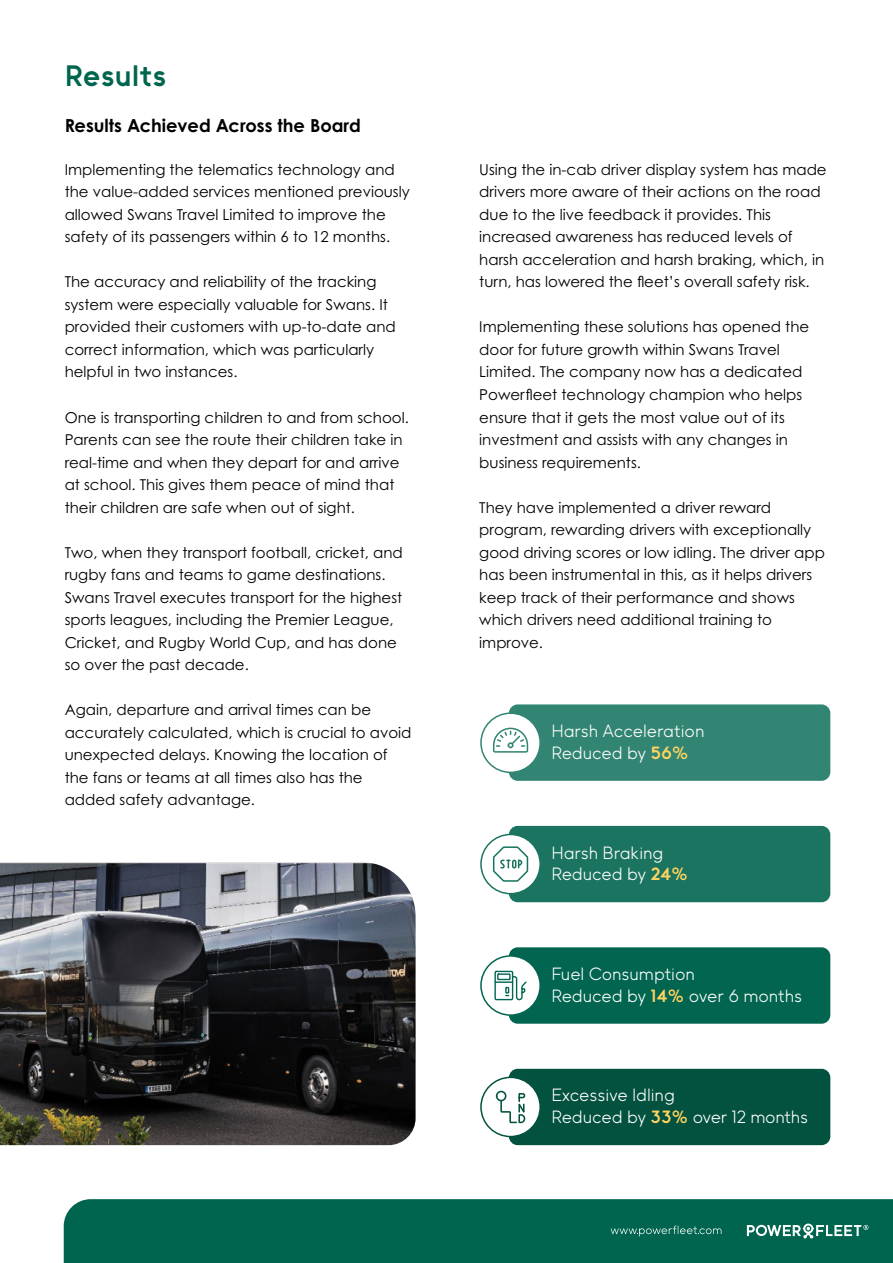
<style>
.page{position:relative;width:893px;height:1263px;background:#fff}
.page>*{position:absolute;margin:0;border:0;box-sizing:border-box;transform-origin:0 0}
.t1{font:700 30px "II Vorkurs";color:#00654e}
.t2{font:300 18px/21.6px "II Vorkurs";letter-spacing:-.005em;color:#fff}
.t3{font:700 18px "Century Gothic Pro";color:#000}
.t4{font:15px/22.5px "Century Gothic Pro";color:#000}
.s1{font-weight:700;color:#ffd461}
</style>
<div class="page">
<div style="left:509px;top:704px;width:321px;height:77px;background:#328572;border-radius:9px"></div>
<div style="left:509px;top:826px;width:321px;height:76px;background:#1b7460;border-radius:9px"></div>
<div style="left:509px;top:947px;width:321px;height:77px;background:#01654f;border-radius:9px"></div>
<div style="left:509px;top:1069px;width:321px;height:76px;background:#02523f;border-radius:9px"></div>
<div style="left:64px;top:1199px;width:829px;height:64px;background:#00654e"></div>
<svg style="left:747px;top:1223px;width:121px;height:15px"></svg>
<svg style="left:611px;top:1225px;width:110px;height:11px"></svg>
<img style="left:0;top:862px;width:416px;height:283px">
<div style="left:481px;top:956px;width:59px;height:59px;background:#fff;border-radius:50%"></div>
<div style="left:480px;top:955px;width:61px;height:61px;border:2px solid #01654f;border-radius:50%"></div>
<div style="left:494px;top:971px;width:19px;height:29px;border:1px solid #006650"></div>
<div style="left:497px;top:973px;width:14px;height:7px;border:1px solid #006650"></div>
<svg style="left:495px;top:975px;width:32px;height:26px"></svg>
<div style="left:481px;top:713px;width:59px;height:59px;background:#fff;border-radius:50%"></div>
<div style="left:480px;top:712px;width:61px;height:61px;border:2px solid #328572;border-radius:50%"></div>
<svg style="left:492px;top:727px;width:37px;height:26px"></svg>
<div style="left:481px;top:834px;width:59px;height:60px;background:#fff;border-radius:50%"></div>
<div style="left:480px;top:834px;width:61px;height:60px;border:2px solid #1b7460;border-radius:50%"></div>
<svg style="left:492px;top:846px;width:37px;height:36px"></svg>
<div style="left:481px;top:1077px;width:59px;height:59px;background:#fff;border-radius:50%"></div>
<div style="left:480px;top:1077px;width:61px;height:60px;border:2px solid #02523f;border-radius:50%"></div>
<div style="left:496px;top:1091px;width:10px;height:10px;border:2px solid #02523f;border-radius:50%"></div>
<svg style="left:500px;top:1092px;width:26px;height:32px"></svg>
<h1 class="t1" style="left:65px;top:59px;width:103px">Results</h1>
<p class="t3" style="left:65px;top:114px;width:298px">Results Achieved Across the Board</p>
<p class="t4" style="left:65px;top:158px;width:347px">Implementing the telematics technology and the value-added services mentioned previously allowed Swans Travel Limited to improve the safety of its passengers within 6 to 12 months.</p>
<p class="t4" style="left:65px;top:271px;width:333px">The accuracy and reliability of the tracking system were especially valuable for Swans. It provided their customers with up-to-date and correct information, which was particularly helpful in two instances.</p>
<p class="t4" style="left:65px;top:406px;width:346px">One is transporting children to and from school.<br>Parents can see the route their children take in real-time and when they depart for and arrive at school. This gives them peace of mind that their children are safe when out of sight.</p>
<p class="t4" style="left:65px;top:541px;width:340px">Two, when they transport football, cricket, and rugby fans and teams to game destinations.<br>Swans Travel executes transport for the highest sports leagues, including the Premier League, Cricket, and Rugby World Cup, and has done so over the past decade.</p>
<p class="t4" style="left:65px;top:698px;width:348px">Again, departure and arrival times can be accurately calculated, which is crucial to avoid unexpected delays. Knowing the location of the fans or teams at all times also has the added safety advantage.</p>
<p class="t4" style="left:479px;top:158px;width:349px">Using the in-cab driver display system has made drivers more aware of their actions on the road due to the live feedback it provides. This increased awareness has reduced levels of harsh acceleration and harsh braking, which, in turn, has lowered the fleet’s overall safety risk.</p>
<p class="t4" style="left:479px;top:316px;width:331px">Implementing these solutions has opened the door for future growth within Swans Travel Limited. The company now has a dedicated Powerfleet technology champion who helps ensure that it gets the most value out of its investment and assists with any changes in business requirements.</p>
<p class="t4" style="left:479px;top:496px;width:347px">They have implemented a driver reward program, rewarding drivers with exceptionally good driving scores or low idling. The driver app has been instrumental in this, as it helps drivers keep track of their performance and shows which drivers need additional training to improve.</p>
<p class="t2" style="left:551px;top:720px;width:155px">Harsh Acceleration<br>Reduced by <span class="s1">56%</span></p>
<p class="t2" style="left:551px;top:841px;width:138px">Harsh Braking<br>Reduced by <span class="s1">24%</span></p>
<p class="t2" style="left:551px;top:963px;width:252px">Fuel Consumption<br>Reduced by <span class="s1">14%</span> over 6 months</p>
<p class="t2" style="left:551px;top:1084px;width:258px">Excessive Idling<br>Reduced by <span class="s1">33%</span> over 12 months</p>
</div>
